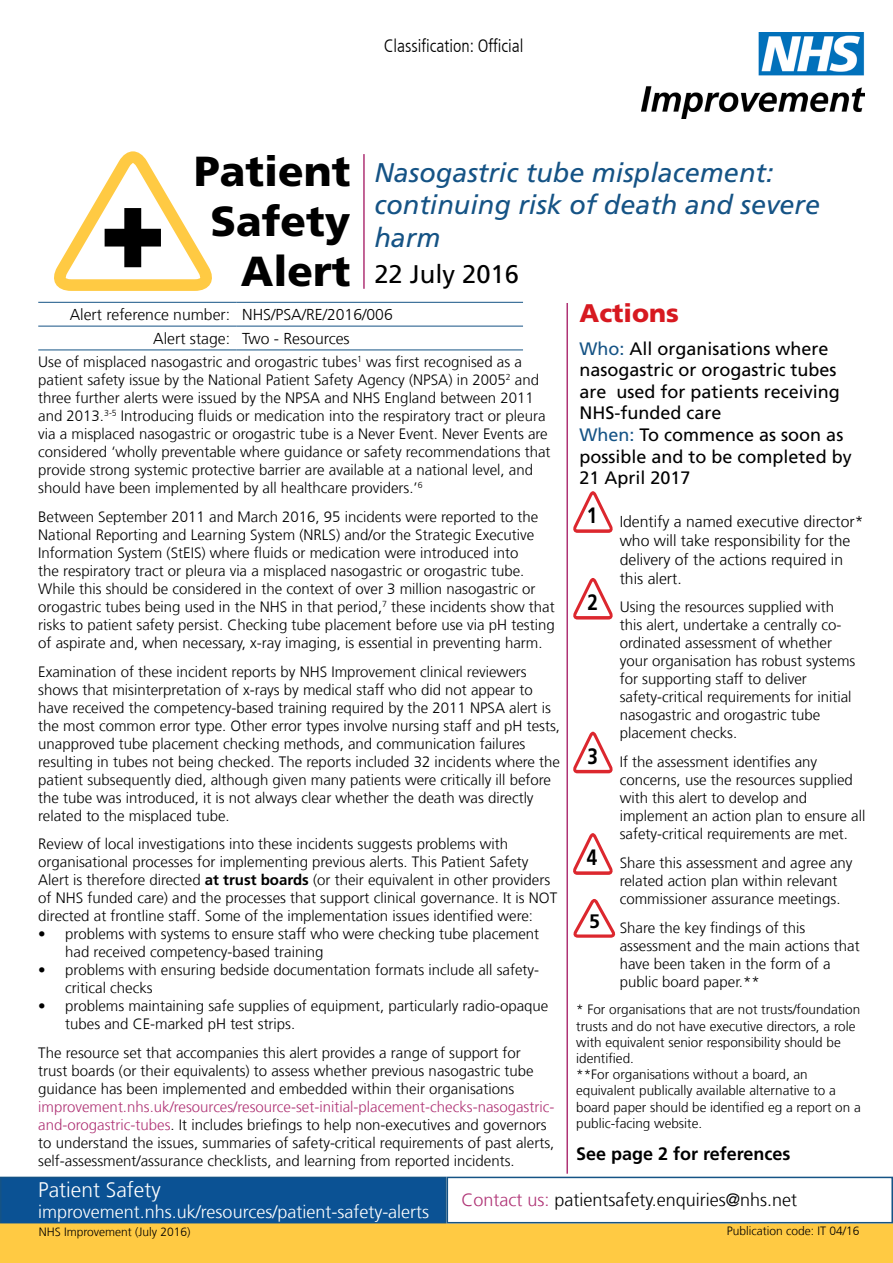
<style>
.page{position:relative;width:893px;height:1263px;background:#fff}
.page>*{position:absolute;margin:0;border:0;box-sizing:border-box;transform-origin:0 0}
.t1{font:900 42px/50.4px "Frutiger LT Com";color:#000;text-align:right}
.t2{font:italic 27px/32.4px "Frutiger LT Com";color:#155385}
.t3{font:25.5px "Frutiger LT Com";color:#000}
.t4{font:900 25.5px "Frutiger LT Com";color:#d71920}
.t5{font:700 22.2px "Frutiger LT Com";color:#000;scale:.85 1}
.t6{font:300 21px "Frutiger LT Com";color:#fff}
.t7{font:700 19.5px "Frutiger LT Com";color:#000}
.t8{font:18px/21.6px "Frutiger LT Com";color:#000}
.t9{font:300 18px "Frutiger LT Com";color:#fff}
.t10{font:300 18px "Frutiger LT Com";color:#000}
.t11{font:300 condensed 18px "Frutiger LT Com";color:#000}
.t12{font:700 18px "Frutiger LT Com";color:#000}
.t13{font:300 15.75px/18.9px "Frutiger LT Com";color:#000}
.t14{font:300 15px/18px "Frutiger LT Com";color:#000}
.t15{font:300 13.5px/16.2px "Frutiger LT Com";color:#000}
.t16{font:300 12px "Frutiger LT Com";color:#000}
.s1{font-weight:700}
.s2{color:#af3375}
.s3{color:#155385}
</style>
<div class="page">
<div style="left:1px;top:1177px;width:445px;height:62px;background:#0b5294"></div>
<div style="left:0;top:1177px;width:446px;height:62px;border:2px solid #155385"></div>
<hr style="left:363px;top:154px;width:2px;height:135px;background:#af3375">
<hr style="left:566px;top:303px;width:2px;height:871px;background:#af3375">
<hr style="left:38px;top:302px;width:198px;height:1px;background:#155385">
<hr style="left:236px;top:302px;width:287px;height:1px;background:#155385">
<hr style="left:38px;top:326px;width:198px;height:1px;background:#155385">
<hr style="left:236px;top:326px;width:287px;height:1px;background:#155385">
<hr style="left:38px;top:350px;width:198px;height:1px;background:#155385">
<hr style="left:236px;top:350px;width:287px;height:1px;background:#155385">
<div style="left:1px;top:1224px;width:891px;height:38px;background:#ffca43"></div>
<div style="left:0;top:1223px;width:893px;height:40px;border:2px solid #ffca43"></div>
<div style="left:447px;top:1177px;width:446px;height:46px;border:2px solid #155385"></div>
<svg style="left:573px;top:491px;width:40px;height:42px"></svg>
<svg style="left:573px;top:578px;width:40px;height:41px"></svg>
<svg style="left:573px;top:732px;width:40px;height:41px"></svg>
<svg style="left:573px;top:833px;width:40px;height:42px"></svg>
<svg style="left:54px;top:151px;width:158px;height:140px"></svg>
<img style="left:641px;top:33px;width:224px;height:85px">
<svg style="left:573px;top:899px;width:43px;height:39px"></svg>
<p class="t11" style="left:384px;top:35px;width:141px">Classification: Official</p>
<h1 class="t1" style="left:194px;top:146px;width:158px">Patient<br>Safety<br>Alert</h1>
<h2 class="t2" style="left:374px;top:156px;width:447px">Nasogastric tube misplacement: continuing risk of death and severe harm</h2>
<h3 class="t3" style="left:374px;top:259px;width:146px">22 July 2016</h3>
<p class="t13" style="left:153px;top:303px;width:241px;line-height:23.9px;text-indent:-83px">Alert reference number: NHS/PSA/RE/2016/006<br>Alert stage: Two - Resources</p>
<p class="t14" style="left:38px;top:353px;width:514px">Use of misplaced nasogastric and orogastric tubes<sup>1</sup> was first recognised as a patient safety issue by the National Patient Safety Agency (NPSA) in 2005<sup>2</sup> and three further alerts were issued by the NPSA and NHS England between 2011 and 2013.<sup>3-5</sup> Introducing fluids or medication into the respiratory tract or pleura via a misplaced nasogastric or orogastric tube is a Never Event. Never Events are considered ‘wholly preventable where guidance or safety recommendations that provide strong systemic protective barrier are available at a national level, and should have been implemented by all healthcare providers.’<sup>6</sup></p>
<p class="t14" style="left:38px;top:508px;width:518px">Between September 2011 and March 2016, 95 incidents were reported to the National Reporting and Learning System (NRLS) and/or the Strategic Executive Information System (StEIS) where fluids or medication were introduced into<br>the respiratory tract or pleura via a misplaced nasogastric or orogastric tube.<br>While this should be considered in the context of over 3 million nasogastric or orogastric tubes being used in the NHS in that period,<sup>7</sup> these incidents show that risks to patient safety persist. Checking tube placement before use via pH testing of aspirate and, when necessary, x-ray imaging, is essential in preventing harm.</p>
<p class="t14" style="left:38px;top:662px;width:523px">Examination of these incident reports by NHS Improvement clinical reviewers shows that misinterpretation of x-rays by medical staff who did not appear to have received the competency-based training required by the 2011 NPSA alert is the most common error type. Other error types involve nursing staff and pH tests, unapproved tube placement checking methods, and communication failures resulting in tubes not being checked. The reports included 32 incidents where the patient subsequently died, although given many patients were critically ill before the tube was introduced, it is not always clear whether the death was directly related to the misplaced tube.</p>
<p class="t14" style="left:38px;top:835px;width:520px">Review of local investigations into these incidents suggests problems with organisational processes for implementing previous alerts. This Patient Safety Alert is therefore directed <span class="s1">at trust boards</span> (or their equivalent in other providers of NHS funded care) and the processes that support clinical governance. It is NOT directed at frontline staff. Some of the implementation issues identified were:</p>
<p class="t14" style="left:65px;top:925px;width:475px;text-indent:-27px">• problems with systems to ensure staff who were checking tube placement had received competency-based training</p>
<p class="t14" style="left:65px;top:961px;width:475px;text-indent:-27px">• problems with ensuring bedside documentation formats include all safety&shy;critical checks</p>
<p class="t14" style="left:65px;top:997px;width:485px;text-indent:-27px">• problems maintaining safe supplies of equipment, particularly radio-opaque tubes and CE-marked pH test strips.</p>
<p class="t14" style="left:38px;top:1044px;width:497px">The resource set that accompanies this alert provides a range of support for trust boards (or their equivalents) to assess whether previous nasogastric tube guidance has been implemented and embedded within their organisations</p>
<p class="t14" style="left:38px;top:1098px;width:518px"><span class="s2">improvement.nhs.uk/resources/resource-set-initial-placement-checks-nasogastric&shy;and-orogastric-tubes</span>. It includes briefings to help non-executives and governors to understand the issues, summaries of safety-critical requirements of past alerts, self-assessment/assurance checklists, and learning from reported incidents.</p>
<h3 class="t4" style="left:580px;top:298px;width:101px">Actions</h3>
<p class="t8" style="left:580px;top:338px;width:274px"><span class="s3">Who:</span> All organisations where nasogastric or orogastric tubes are used for patients receiving<br>NHS-funded care<br><span class="s3">When:</span> To commence as soon as possible and to be completed by<br>21 April 2017</p>
<h3 class="t5" style="left:587px;top:503px;width:14px">1</h3>
<h3 class="t5" style="left:587px;top:589px;width:14px">2</h3>
<h3 class="t5" style="left:587px;top:743px;width:14px">3</h3>
<h3 class="t5" style="left:587px;top:845px;width:14px">4</h3>
<h3 class="t7" style="left:589px;top:910px;width:12px">5</h3>
<p class="t13" style="left:620px;top:512px;width:245px">Identify a named executive director* who will take responsibility for the delivery of the actions required in this alert.</p>
<p class="t14" style="left:620px;top:598px;width:237px">Using the resources supplied with this alert, undertake a centrally co&shy;ordinated assessment of whether your organisation has robust systems for supporting staff to deliver safety-critical requirements for initial nasogastric and orogastric tube placement checks.</p>
<p class="t14" style="left:620px;top:753px;width:247px">If the assessment identifies any concerns, use the resources supplied with this alert to develop and implement an action plan to ensure all safety-critical requirements are met.</p>
<p class="t14" style="left:620px;top:854px;width:234px">Share this assessment and agree any related action plan within relevant commissioner assurance meetings.</p>
<p class="t14" style="left:620px;top:919px;width:242px">Share the key findings of this assessment and the main actions that have been taken in the form of a public board paper.**</p>
<p class="t15" style="left:576px;top:1002px;width:286px">* For organisations that are not trusts/foundation trusts and do not have executive directors, a role with equivalent senior responsibility should be identified.<br>**For organisations without a board, an equivalent publically available alternative to a board paper should be identified eg a report on a public-facing website.</p>
<p class="t12" style="left:576px;top:1143px;width:216px">See page 2 for references</p>
<h3 class="t6" style="left:38px;top:1177px;width:124px">Patient Safety</h3>
<p class="t9" style="left:38px;top:1201px;width:393px">improvement.nhs.uk/resources/patient-safety-alerts</p>
<p class="t16" style="left:39px;top:1225px;width:153px">NHS Improvement (July 2016)</p>
<p class="t10" style="left:461px;top:1190px;width:337px"><span class="s2">Contact us:</span> patientsafety.enquiries@nhs.net</p>
<p class="t16" style="left:727px;top:1224px;width:134px">Publication code: IT 04/16</p>
</div>
